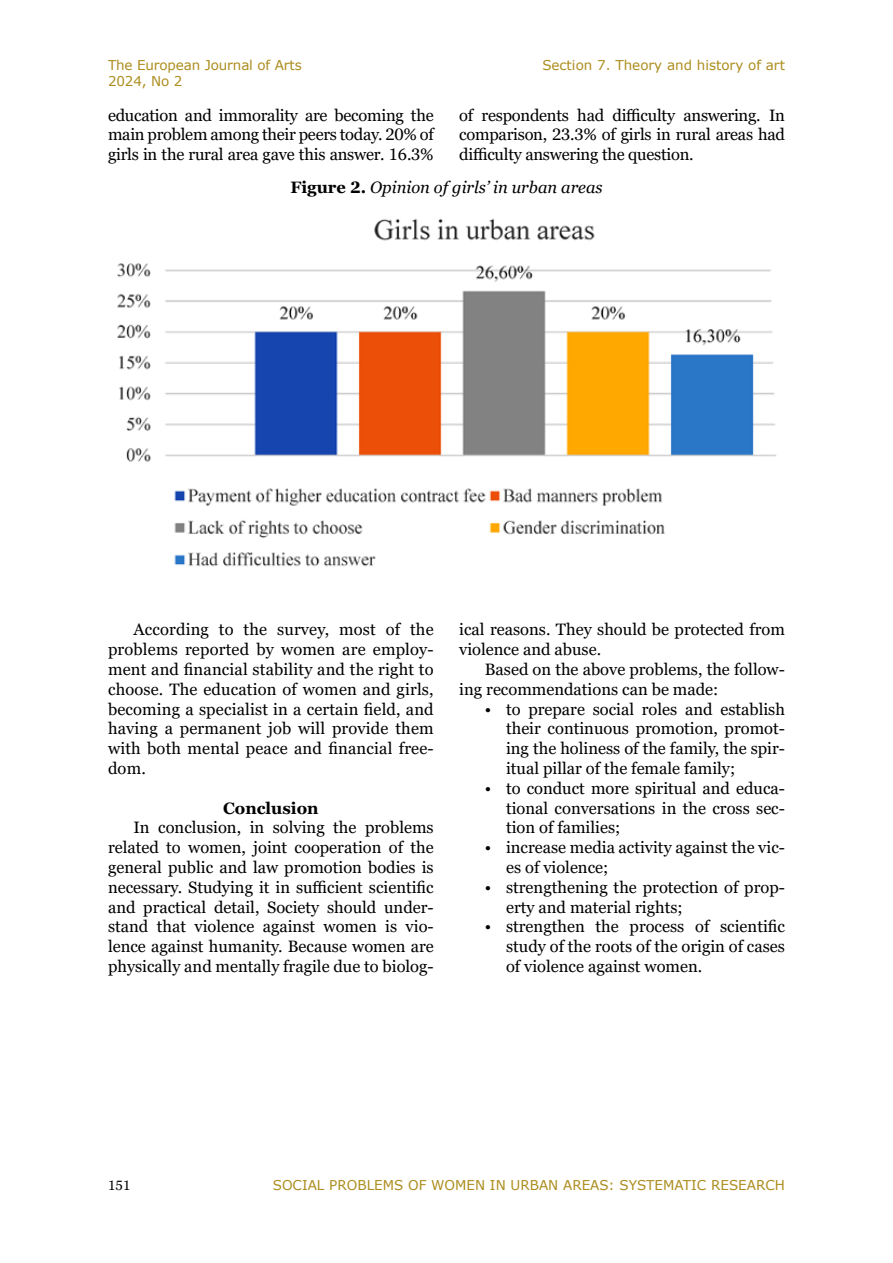
<style>
.page{position:relative;width:893px;height:1263px;background:#fff}
.page>*{position:absolute;margin:0;border:0;box-sizing:border-box;transform-origin:0 0}
.t1{font:16.5px/19.8px "Georgia Pro";color:#000;text-align:justify}
.t2{font:italic 16.5px "Georgia Pro";color:#000}
.t3{font:700 16.5px "Georgia Pro";color:#000}
.t4{font:13.5px/16.2px "Verdana";color:#ac8d1e}
.t5{font:13.5px "Georgia Pro";color:#000}
.s1{font-weight:700;font-style:normal}
</style>
<div class="page">
<img style="left:117px;top:218px;width:660px;height:349px">
<p class="t4" style="left:108px;top:57px;width:195px">The European Journal of Arts<br>2024, No 2</p>
<p class="t4" style="left:542px;top:57px;width:244px">Section 7. Theory and history of art</p>
<p class="t1" style="left:108px;top:106px;width:327px">education and immorality are becoming the main problem among their peers today. 20% of girls in the rural area gave this answer. 16.3%</p>
<p class="t1" style="left:459px;top:106px;width:327px">of respondents had difficulty answering. In comparison, 23.3% of girls in rural areas had difficulty answering the question.</p>
<p class="t2" style="left:290px;top:178px;width:314px"><span class="s1">Figure 2.</span> Opinion of girls’ in urban areas</p>
<p class="t1" style="left:108px;top:620px;width:327px;text-indent:26px">According to the survey, most of the problems reported by women are employ&shy;ment and financial stability and the right to choose. The education of women and girls, becoming a specialist in a certain field, and having a permanent job will provide them with both mental peace and financial free&shy;dom.</p>
<p class="t3" style="left:223px;top:798px;width:97px">Conclusion</p>
<p class="t1" style="left:108px;top:818px;width:327px;text-indent:26px">In conclusion, in solving the problems related to women, joint cooperation of the general public and law promotion bodies is necessary. Studying it in sufficient scientific and practical detail, Society should under&shy;stand that violence against women is vio&shy;lence against humanity. Because women are physically and mentally fragile due to biolog-</p>
<p class="t1" style="left:459px;top:620px;width:327px">ical reasons. They should be protected from violence and abuse.</p>
<p class="t1" style="left:459px;top:660px;width:327px;text-indent:26px">Based on the above problems, the follow&shy;ing recommendations can be made:</p>
<p class="t1" style="left:506px;top:700px;width:280px;text-indent:-21px">• to prepare social roles and establish their continuous promotion, promot&shy;ing the holiness of the family, the spir&shy;itual pillar of the female family;</p>
<p class="t1" style="left:506px;top:779px;width:280px;text-indent:-21px">• to conduct more spiritual and educa&shy;tional conversations in the cross sec&shy;tion of families;</p>
<p class="t1" style="left:506px;top:838px;width:280px;text-indent:-21px">• increase media activity against the vic&shy;es of violence;</p>
<p class="t1" style="left:506px;top:878px;width:280px;text-indent:-21px">• strengthening the protection of prop&shy;erty and material rights;</p>
<p class="t1" style="left:506px;top:917px;width:280px;text-indent:-21px">• strengthen the process of scientific study of the roots of the origin of cases of violence against women.</p>
<p class="t5" style="left:108px;top:1178px;width:24px">151</p>
<p class="t4" style="left:273px;top:1177px;width:514px">SOCIAL PROBLEMS OF WOMEN IN URBAN AREAS: SYSTEMATIC RESEARCH</p>
</div>
